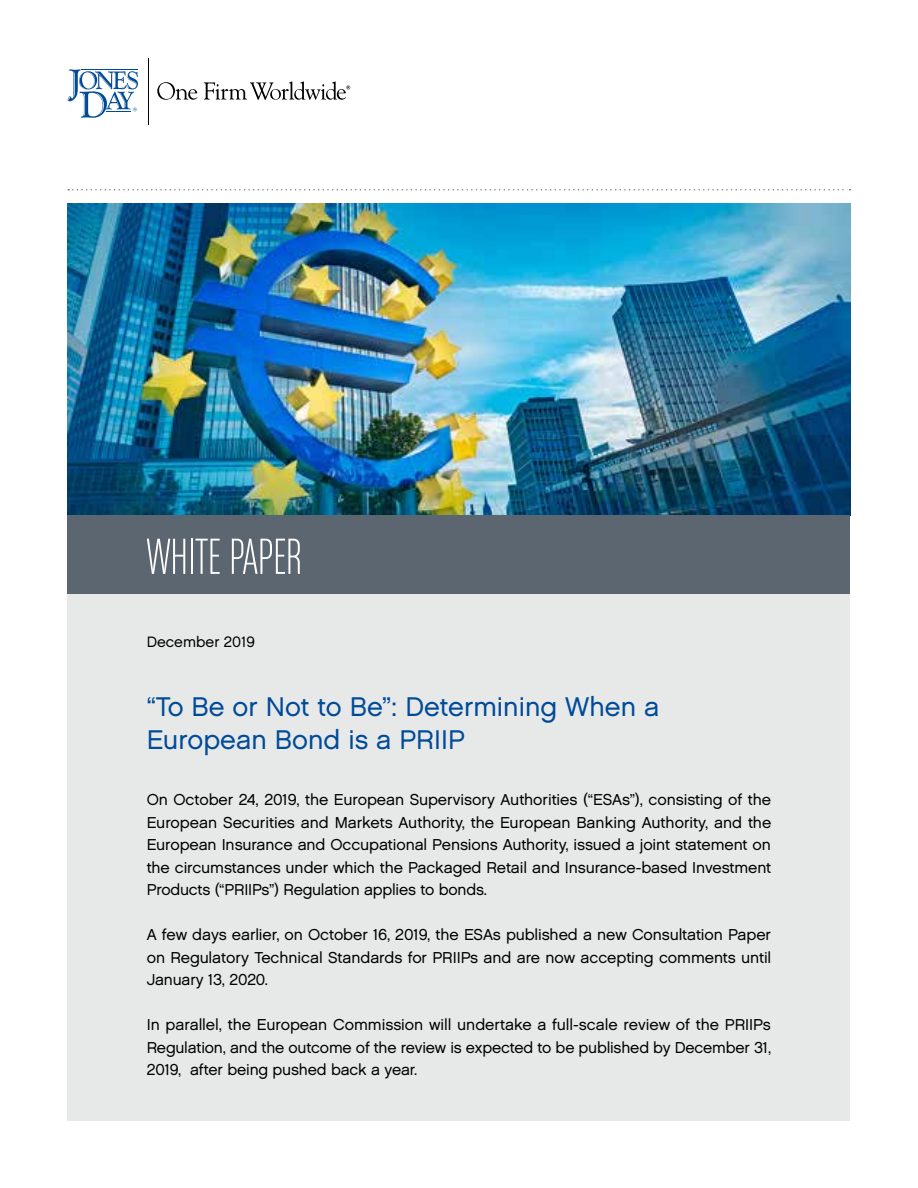
<style>
.page{position:relative;width:918px;height:1188px;background:#fff}
.page>*{position:absolute;margin:0;border:0;box-sizing:border-box;transform-origin:0 0}
.t1{font:54px "Chalet Comprime Milan Sixty";color:#fff}
.t2{font:27px/33px "Chalet London Nineteen Sixty";color:#004a98}
.t3{font:15.75px/22.5px "Chalet London Nineteen Sixty";letter-spacing:-.01em;color:#000;text-align:justify}
.t4{font:15px "Chalet London Nineteen Sixty";color:#000}
</style>
<div class="page">
<hr style="left:148px;top:58px;width:1px;height:66px;background:#000">
<svg style="left:157px;top:82px;width:40px;height:18px"></svg>
<svg style="left:204px;top:81px;width:146px;height:19px"></svg>
<svg style="left:68px;top:69px;width:70px;height:49px"></svg>
<svg style="left:68px;top:189px;width:782px;height:1px"></svg>
<div style="left:68px;top:516px;width:782px;height:604px;background:#e7e9e9"></div>
<img style="left:68px;top:203px;width:782px;height:313px">
<div style="left:68px;top:516px;width:782px;height:78px;background:#5b6670"></div>
<h1 class="t1" style="left:147px;top:527px;width:156px">WHITE PAPER</h1>
<p class="t4" style="left:147px;top:633px;width:110px">December 2019</p>
<h2 class="t2" style="left:147px;top:690px;width:514px">“To Be or Not to Be”: Determining When a<br>European Bond is a PRIIP</h2>
<p class="t3" style="left:147px;top:789px;width:626px">On October 24, 2019, the European Supervisory Authorities (“ESAs”), consisting of the European Securities and Markets Authority, the European Banking Authority, and the European Insurance and Occupational Pensions Authority, issued a joint statement on the circumstances under which the Packaged Retail and Insurance-based Investment Products (“PRIIPs”) Regulation applies to bonds.</p>
<p class="t3" style="left:147px;top:924px;width:626px">A few days earlier, on October 16, 2019, the ESAs published a new Consultation Paper on Regulatory Technical Standards for PRIIPs and are now accepting comments until January 13, 2020.</p>
<p class="t3" style="left:147px;top:1014px;width:626px">In parallel, the European Commission will undertake a full-scale review of the PRIIPs Regulation, and the outcome of the review is expected to be published by December 31, 2019, after being pushed back a year.</p>
</div>
